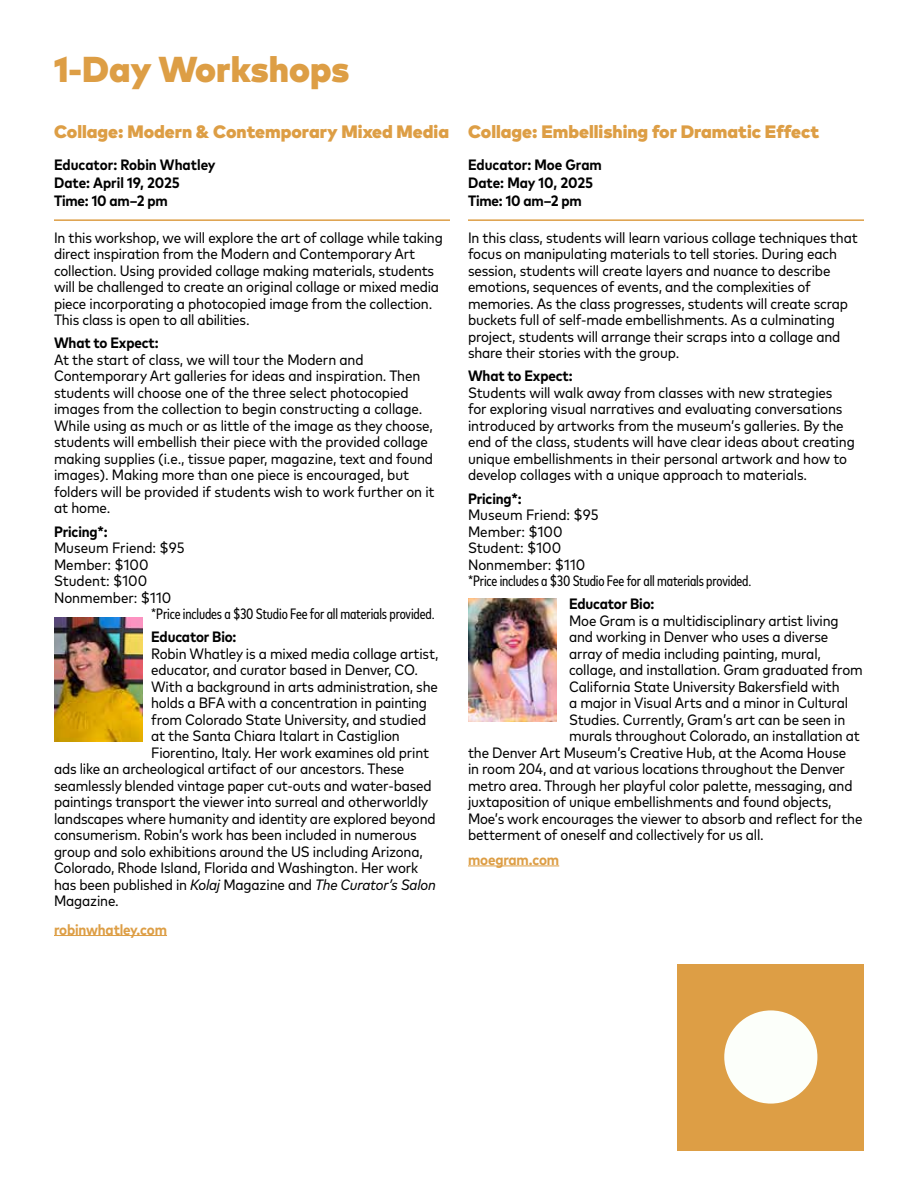
<style>
.page{position:relative;width:918px;height:1188px;background:#fff}
.page>*{position:absolute;margin:0;border:0;box-sizing:border-box;transform-origin:0 0}
.t1{font:900 36px "Mark W1 G";color:#dd9e45}
.t2{font:900 18px "Mark W1 G";color:#dd9e45}
.t3{font:15px/16.5px "Mark W1 G Nr";letter-spacing:-.01em;color:#000}
.t4{font:700 15px/18px "Mark W1 G Nr";letter-spacing:-.01em;color:#000}
.t5{font:condensed 15px "Mark W1 G";letter-spacing:-.01em;color:#000}
.t6{font:700 15px "Mark W1 G Nr";letter-spacing:-.01em;color:#dd9e45}
.s1{font-style:italic}
</style>
<div class="page">
<hr style="left:54px;top:219px;width:396px;height:2px;background:#dd9e45">
<hr style="left:54px;top:935px;width:113px;height:1px;background:#dd9e45">
<hr style="left:468px;top:219px;width:396px;height:2px;background:#dd9e45">
<hr style="left:468px;top:866px;width:91px;height:1px;background:#dd9e45">
<img style="left:54px;top:618px;width:89px;height:123px">
<img style="left:468px;top:598px;width:89px;height:124px">
<div style="left:678px;top:964px;width:186px;height:186px;background:#dd9e45"></div>
<div style="left:724px;top:1010px;width:93px;height:94px;background:#fcfffa;border-radius:50%"></div>
<h1 class="t1" style="left:54px;top:42px;width:297px">1-Day Workshops</h1>
<p class="t2" style="left:54px;top:118px;width:397px">Collage: Modern &amp; Contemporary Mixed Media</p>
<p class="t4" style="left:54px;top:155px;width:163px">Educator: Robin Whatley<br>Date: April 19, 2025<br>Time: 10 am–2 pm</p>
<p class="t3" style="left:54px;top:228px;width:390px">In this workshop, we will explore the art of collage while taking direct inspiration from the Modern and Contemporary Art collection. Using provided collage making materials, students will be challenged to create an original collage or mixed media piece incorporating a photocopied image from the collection.<br>This class is open to all abilities.</p>
<p class="t4" style="left:54px;top:333px;width:106px">What to Expect:</p>
<p class="t3" style="left:54px;top:351px;width:382px">At the start of class, we will tour the Modern and Contemporary Art galleries for ideas and inspiration. Then students will choose one of the three select photocopied images from the collection to begin constructing a collage.<br>While using as much or as little of the image as they choose, students will embellish their piece with the provided collage making supplies (i.e., tissue paper, magazine, text and found images). Making more than one piece is encouraged, but folders will be provided if students wish to work further on it at home.</p>
<p class="t4" style="left:54px;top:522px;width:55px">Pricing*:</p>
<p class="t3" style="left:54px;top:539px;width:132px">Museum Friend: $95<br>Member: $100<br>Student: $100<br>Nonmember: $110</p>
<p class="t5" style="left:151px;top:603px;width:285px">*Price includes a $30 Studio Fee for all materials provided.</p>
<p class="t4" style="left:151px;top:627px;width:87px">Educator Bio:</p>
<p class="t3" style="left:151px;top:645px;width:289px">Robin Whatley is a mixed media collage artist,</p>
<p class="t3" style="left:151px;top:661px;width:269px">educator, and curator based in Denver, CO.</p>
<p class="t3" style="left:151px;top:678px;width:288px">With a background in arts administration, she</p>
<p class="t3" style="left:151px;top:694px;width:277px">holds a BFA with a concentration in painting</p>
<p class="t3" style="left:151px;top:711px;width:277px">from Colorado State University, and studied</p>
<p class="t3" style="left:151px;top:727px;width:250px">at the Santa Chiara Italart in Castiglion</p>
<p class="t3" style="left:151px;top:744px;width:279px">Fiorentino, Italy. Her work examines old print</p>
<p class="t3" style="left:54px;top:760px;width:352px">ads like an archeological artifact of our ancestors. These</p>
<p class="t3" style="left:54px;top:777px;width:379px">seamlessly blended vintage paper cut-outs and water-based</p>
<p class="t3" style="left:54px;top:793px;width:376px">paintings transport the viewer into surreal and otherworldly</p>
<p class="t3" style="left:54px;top:810px;width:383px">landscapes where humanity and identity are explored beyond</p>
<p class="t3" style="left:54px;top:826px;width:364px">consumerism. Robin’s work has been included in numerous</p>
<p class="t3" style="left:54px;top:843px;width:370px">group and solo exhibitions around the US including Arizona,</p>
<p class="t3" style="left:54px;top:859px;width:366px">Colorado, Rhode Island, Florida and Washington. Her work</p>
<p class="t3" style="left:54px;top:876px;width:383px">has been published in <span class="s1">Kolaj</span> Magazine and <span class="s1">The Curator’s Salon</span></p>
<p class="t3" style="left:54px;top:892px;width:66px">Magazine.</p>
<p class="t6" style="left:54px;top:918px;width:114px">robinwhatley.com</p>
<p class="t2" style="left:468px;top:118px;width:353px">Collage: Embellishing for Dramatic Effect</p>
<p class="t4" style="left:468px;top:155px;width:135px">Educator: Moe Gram<br>Date: May 10, 2025<br>Time: 10 am–2 pm</p>
<p class="t3" style="left:468px;top:228px;width:391px">In this class, students will learn various collage techniques that focus on manipulating materials to tell stories. During each session, students will create layers and nuance to describe emotions, sequences of events, and the complexities of memories. As the class progresses, students will create scrap buckets full of self-made embellishments. As a culminating project, students will arrange their scraps into a collage and share their stories with the group.</p>
<p class="t4" style="left:468px;top:366px;width:106px">What to Expect:</p>
<p class="t3" style="left:468px;top:384px;width:388px">Students will walk away from classes with new strategies for exploring visual narratives and evaluating conversations introduced by artworks from the museum’s galleries. By the end of the class, students will have clear ideas about creating unique embellishments in their personal artwork and how to develop collages with a unique approach to materials.</p>
<p class="t4" style="left:468px;top:489px;width:55px">Pricing*:</p>
<p class="t3" style="left:468px;top:506px;width:132px">Museum Friend: $95<br>Member: $100<br>Student: $100<br>Nonmember: $110</p>
<p class="t5" style="left:468px;top:570px;width:285px">*Price includes a $30 Studio Fee for all materials provided.</p>
<p class="t4" style="left:569px;top:594px;width:87px">Educator Bio:</p>
<p class="t3" style="left:569px;top:612px;width:271px">Moe Gram is a multidisciplinary artist living</p>
<p class="t3" style="left:569px;top:628px;width:261px">and working in Denver who uses a diverse</p>
<p class="t3" style="left:569px;top:645px;width:253px">array of media including painting, mural,</p>
<p class="t3" style="left:569px;top:661px;width:295px">collage, and installation. Gram graduated from</p>
<p class="t3" style="left:569px;top:678px;width:272px">California State University Bakersfield with</p>
<p class="t3" style="left:569px;top:694px;width:280px">a major in Visual Arts and a minor in Cultural</p>
<p class="t3" style="left:569px;top:711px;width:278px">Studies. Currently, Gram’s art can be seen in</p>
<p class="t3" style="left:569px;top:727px;width:292px">murals throughout Colorado, an installation at</p>
<p class="t3" style="left:468px;top:744px;width:380px">the Denver Art Museum’s Creative Hub, at the Acoma House</p>
<p class="t3" style="left:468px;top:760px;width:379px">in room 204, and at various locations throughout the Denver</p>
<p class="t3" style="left:468px;top:777px;width:386px">metro area. Through her playful color palette, messaging, and</p>
<p class="t3" style="left:468px;top:793px;width:365px">juxtaposition of unique embellishments and found objects,</p>
<p class="t3" style="left:468px;top:810px;width:396px">Moe’s work encourages the viewer to absorb and reflect for the</p>
<p class="t3" style="left:468px;top:826px;width:297px">betterment of oneself and collectively for us all.</p>
<p class="t6" style="left:468px;top:849px;width:93px">moegram.com</p>
</div>
